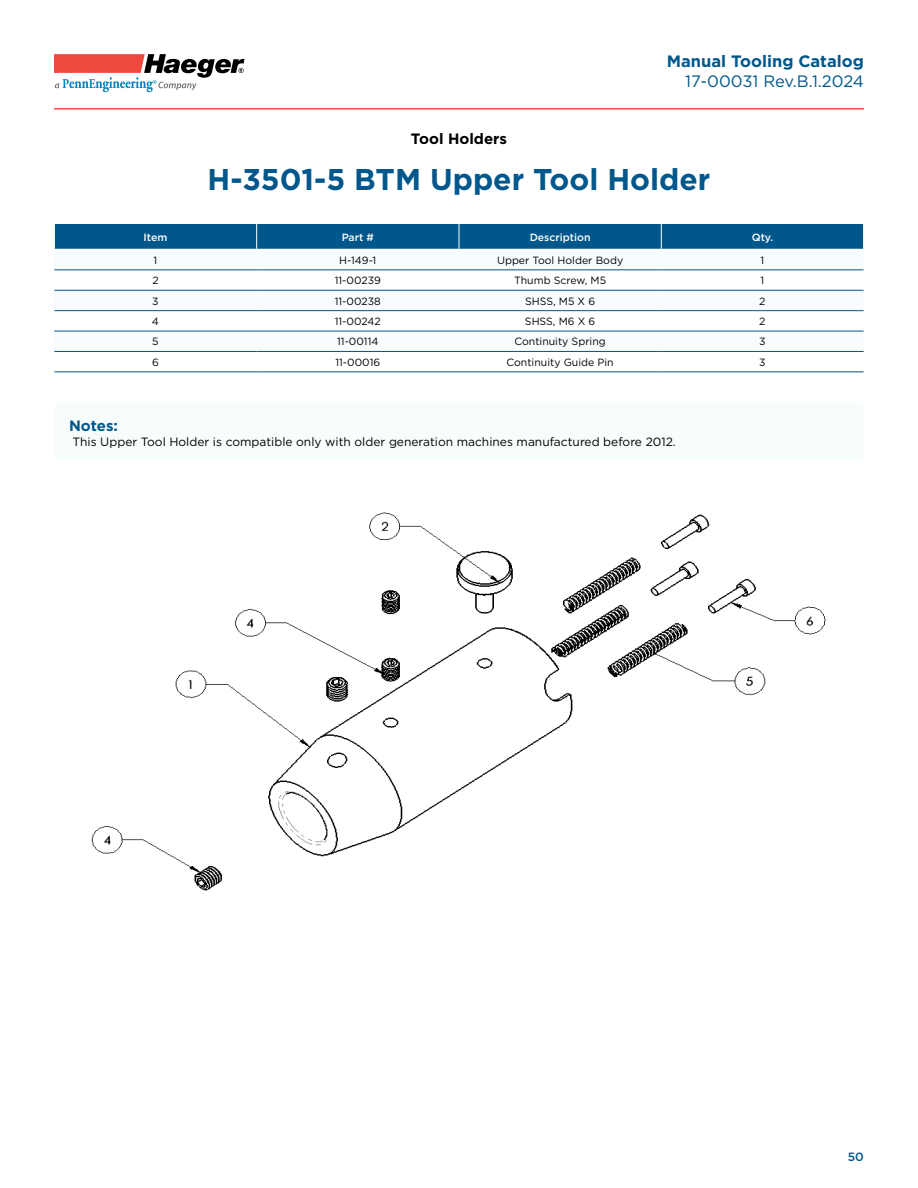
<style>
.page{position:relative;width:918px;height:1188px;background:#fff}
.page>*{position:absolute;margin:0;border:0;box-sizing:border-box;transform-origin:0 0}
.t1{font:700 30px "Gotham";color:#00578b}
.t2{font:700 16.5px "Gotham";color:#00578b}
.t3{font:16.5px "Gotham";letter-spacing:-.005em;color:#00578b}
.t4{font:700 15px "Gotham";color:#000}
.t5{font:700 15px "Gotham";color:#00578b}
.t6{font:12px "Gotham";color:#000}
.t7{font:500 12px "Gotham";color:#00578b}
.t8{font:10.5px "Gotham";color:#000}
.t9{font:500 10.5px "Gotham";color:#fff}
</style>
<div class="page">
<hr style="left:55px;top:108px;width:808px;height:2px;background:#f0533f">
<svg style="left:54px;top:54px;width:190px;height:38px"></svg>
<svg style="left:54px;top:269px;width:810px;height:82px"></svg>
<div style="left:54px;top:224px;width:810px;height:25px;background:#00578b"></div>
<hr style="left:54px;top:270px;width:203px;height:1px;background:#00578b">
<hr style="left:257px;top:270px;width:202px;height:1px;background:#00578b">
<hr style="left:459px;top:270px;width:202px;height:1px;background:#00578b">
<hr style="left:661px;top:270px;width:203px;height:1px;background:#00578b">
<hr style="left:54px;top:290px;width:203px;height:1px;background:#00578b">
<hr style="left:257px;top:290px;width:202px;height:1px;background:#00578b">
<hr style="left:459px;top:290px;width:202px;height:1px;background:#00578b">
<hr style="left:661px;top:290px;width:203px;height:1px;background:#00578b">
<hr style="left:54px;top:310px;width:203px;height:1px;background:#00578b">
<hr style="left:257px;top:310px;width:202px;height:1px;background:#00578b">
<hr style="left:459px;top:310px;width:202px;height:1px;background:#00578b">
<hr style="left:661px;top:310px;width:203px;height:1px;background:#00578b">
<hr style="left:54px;top:331px;width:203px;height:1px;background:#00578b">
<hr style="left:257px;top:331px;width:202px;height:1px;background:#00578b">
<hr style="left:459px;top:331px;width:202px;height:1px;background:#00578b">
<hr style="left:661px;top:331px;width:203px;height:1px;background:#00578b">
<hr style="left:54px;top:351px;width:203px;height:1px;background:#00578b">
<hr style="left:257px;top:351px;width:202px;height:1px;background:#00578b">
<hr style="left:459px;top:351px;width:202px;height:1px;background:#00578b">
<hr style="left:661px;top:351px;width:203px;height:1px;background:#00578b">
<hr style="left:54px;top:372px;width:203px;height:1px;background:#00578b">
<hr style="left:257px;top:372px;width:202px;height:1px;background:#00578b">
<hr style="left:459px;top:372px;width:202px;height:1px;background:#00578b">
<hr style="left:661px;top:372px;width:203px;height:1px;background:#00578b">
<div style="left:54px;top:402px;width:810px;height:59px;background:#f7fcfd;border-radius:8px"></div>
<img style="left:91px;top:512px;width:735px;height:379px">
<h3 class="t4" style="left:411px;top:129px;width:98px">Tool Holders</h3>
<h2 class="t2" style="left:667px;top:50px;width:199px">Manual Tooling Catalog</h2>
<h2 class="t3" style="left:685px;top:71px;width:180px">17-00031 Rev.B.1.2024</h2>
<h1 class="t1" style="left:208px;top:160px;width:504px">H-3501-5 BTM Upper Tool Holder</h1>
<p class="t9" style="left:144px;top:230px;width:25px">Item</p>
<p class="t9" style="left:342px;top:230px;width:34px">Part #</p>
<p class="t9" style="left:530px;top:230px;width:62px">Description</p>
<p class="t9" style="left:752px;top:230px;width:23px">Qty.</p>
<p class="t8" style="left:154px;top:253px;width:5px">1</p>
<p class="t8" style="left:339px;top:253px;width:39px">H-149-1</p>
<p class="t8" style="left:497px;top:253px;width:128px">Upper Tool Holder Body</p>
<p class="t8" style="left:761px;top:253px;width:5px">1</p>
<p class="t8" style="left:152px;top:274px;width:8px">2</p>
<p class="t8" style="left:335px;top:274px;width:48px">11-00239</p>
<p class="t8" style="left:514px;top:274px;width:93px">Thumb Screw, M5</p>
<p class="t8" style="left:761px;top:274px;width:5px">1</p>
<p class="t8" style="left:152px;top:294px;width:8px">3</p>
<p class="t8" style="left:335px;top:294px;width:48px">11-00238</p>
<p class="t8" style="left:525px;top:294px;width:72px">SHSS, M5 X 6</p>
<p class="t8" style="left:759px;top:294px;width:8px">2</p>
<p class="t8" style="left:152px;top:315px;width:9px">4</p>
<p class="t8" style="left:335px;top:315px;width:48px">11-00242</p>
<p class="t8" style="left:525px;top:315px;width:72px">SHSS, M6 X 6</p>
<p class="t8" style="left:759px;top:315px;width:8px">2</p>
<p class="t8" style="left:152px;top:335px;width:8px">5</p>
<p class="t8" style="left:337px;top:335px;width:43px">11-00114</p>
<p class="t8" style="left:514px;top:335px;width:93px">Continuity Spring</p>
<p class="t8" style="left:759px;top:335px;width:8px">3</p>
<p class="t8" style="left:152px;top:355px;width:8px">6</p>
<p class="t8" style="left:335px;top:355px;width:46px">11-00016</p>
<p class="t8" style="left:507px;top:355px;width:109px">Continuity Guide Pin</p>
<p class="t8" style="left:759px;top:355px;width:8px">3</p>
<h3 class="t5" style="left:69px;top:416px;width:50px">Notes:</h3>
<p class="t6" style="left:73px;top:434px;width:605px">This Upper Tool Holder is compatible only with older generation machines manufactured before 2012.</p>
<p class="t7" style="left:848px;top:1149px;width:18px">50</p>
</div>
